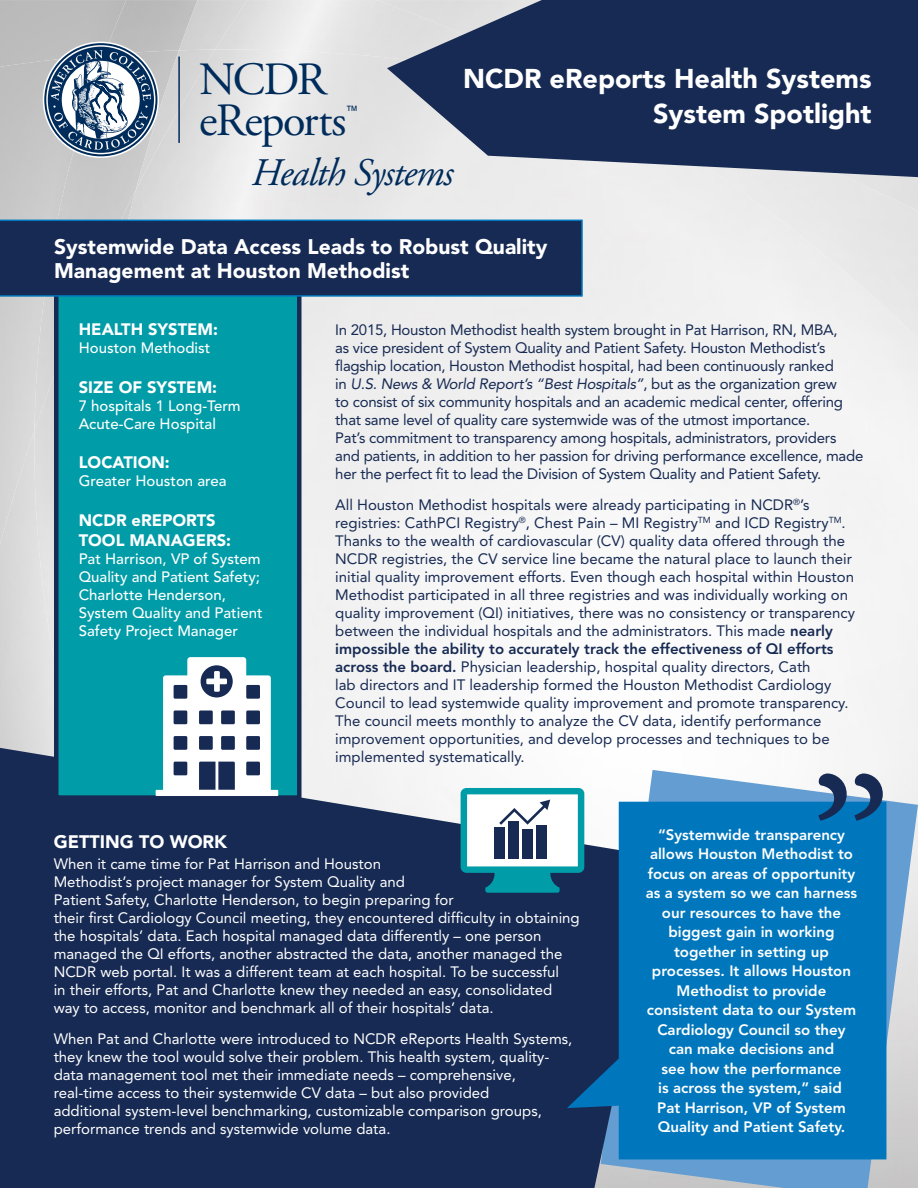
<style>
.page{position:relative;width:918px;height:1188px;background:#fff}
.page>*{position:absolute;margin:0;border:0;box-sizing:border-box;transform-origin:0 0}
.t1{font:202.8px "Minion Pro";color:#172a53}
.t2{font:46.2px/40.8px "Adobe Garamond Pro";letter-spacing:-.035em;color:#002c5b}
.t3{font:italic 39px "Adobe Garamond Pro";letter-spacing:-.025em;color:#002c5b}
.t4{font:900 27px/34.5px "Avenir";color:#fff;text-align:right}
.t5{font:900 21px/24px "Avenir";color:#fff}
.t6{font:900 18px "Avenir";color:#fff}
.t7{font:900 16.5px/19.5px "Avenir";color:#fff}
.t8{font:15px/18px "Avenir";color:#172a53}
.t9{font:15px/18px "Avenir";color:#fff}
.t10{font:800 15px/19.5px "Avenir";color:#fff;text-align:center}
.t11{font:500 15px/18px "Avenir";color:#fff}
.t12{font:12.9px "Arial";color:#002c5b}
.s1{font-style:italic}
.s2{font-weight:800}
</style>
<div class="page">
<div style="left:104px;top:0;width:75px;height:50px;background:#bbb"></div>
<img style="left:179px;top:0;width:36px;height:50px">
<img style="left:34px;top:50px;width:40px;height:140px">
<div style="left:0;top:431px;width:34px;height:317px;background:#d8d8d8"></div>
<img style="left:34px;top:190px;width:40px;height:558px">
<svg style="left:664px;top:770px;width:254px;height:418px"></svg>
<hr style="left:178px;top:57px;width:2px;height:86px;background:#002c5b">
<svg style="left:43px;top:42px;width:116px;height:116px"></svg>
<div style="left:44px;top:43px;width:113px;height:113px;border:2px solid #002c5b;border-radius:50%"></div>
<svg style="left:48px;top:47px;width:106px;height:106px"></svg>
<svg style="left:0;top:748px;width:664px;height:440px;background:#2a3c61"></svg>
<div style="left:56px;top:286px;width:243px;height:512px;background:#009ca7"></div>
<div style="left:54px;top:284px;width:248px;height:516px;border:4px solid #172a53"></div>
<svg style="left:387px;top:0;width:531px;height:177px;background:#3b4a6c"></svg>
<svg style="left:156px;top:657px;width:122px;height:139px"></svg>
<div style="left:0;top:220px;width:583px;height:77px;background:#172a53"></div>
<svg style="left:567px;top:802px;width:319px;height:357px;background:#066fb1"></svg>
<svg style="left:461px;top:788px;width:123px;height:105px"></svg>
<p class="t2" style="left:199px;top:61px;width:149px">NCDR eReports</p>
<p class="t12" style="left:345px;top:102px;width:14px">™</p>
<p class="t3" style="left:252px;top:149px;width:203px">Health Systems</p>
<p class="t4" style="left:463px;top:61px;width:410px">NCDR eReports Health Systems<br>System Spotlight</p>
<p class="t5" style="left:54px;top:234px;width:495px">Systemwide Data Access Leads to Robust Quality<br>Management at Houston Methodist</p>
<p class="t7" style="left:79px;top:319px;width:141px">HEALTH SYSTEM:</p>
<p class="t11" style="left:79px;top:339px;width:133px">Houston Methodist</p>
<p class="t7" style="left:79px;top:377px;width:140px">SIZE OF SYSTEM:</p>
<p class="t11" style="left:79px;top:397px;width:164px">7 hospitals 1 Long-Term<br>Acute-Care Hospital</p>
<p class="t7" style="left:79px;top:453px;width:93px">LOCATION:</p>
<p class="t11" style="left:79px;top:473px;width:149px">Greater Houston area</p>
<p class="t7" style="left:79px;top:511px;width:154px">NCDR eREPORTS<br>TOOL MANAGERS:</p>
<p class="t11" style="left:79px;top:550px;width:185px">Pat Harrison, VP of System<br>Quality and Patient Safety;<br>Charlotte Henderson,<br>System Quality and Patient<br>Safety Project Manager</p>
<p class="t8" style="left:335px;top:321px;width:530px">In 2015, Houston Methodist health system brought in Pat Harrison, RN, MBA,<br>as vice president of System Quality and Patient Safety. Houston Methodist’s flagship location, Houston Methodist hospital, had been continuously ranked<br>in <span class="s1">U.S. News &amp; World Report’s “Best Hospitals”</span>, but as the organization grew<br>to consist of six community hospitals and an academic medical center, offering that same level of quality care systemwide was of the utmost importance.<br>Pat’s commitment to transparency among hospitals, administrators, providers and patients, in addition to her passion for driving performance excellence, made her the perfect fit to lead the Division of System Quality and Patient Safety.</p>
<p class="t8" style="left:335px;top:496px;width:521px">All Houston Methodist hospitals were already participating in NCDR<sup>®</sup>’s registries: CathPCI Registry<sup>®</sup>, Chest Pain – MI Registry<sup>TM</sup> and ICD Registry<sup>TM</sup>.<br>Thanks to the wealth of cardiovascular (CV) quality data offered through the NCDR registries, the CV service line became the natural place to launch their initial quality improvement efforts. Even though each hospital within Houston Methodist participated in all three registries and was individually working on quality improvement (QI) initiatives, there was no consistency or transparency between the individual hospitals and the administrators. This made <span class="s2">nearly impossible the ability to accurately track the effectiveness of QI efforts across the board.</span> Physician leadership, hospital quality directors, Cath<br>lab directors and IT leadership formed the Houston Methodist Cardiology Council to lead systemwide quality improvement and promote transparency.<br>The council meets monthly to analyze the CV data, identify performance improvement opportunities, and develop processes and techniques to be implemented systematically.</p>
<p class="t12" style="left:345px;top:346px;width:14px">™</p>
<p class="t3" style="left:293px;top:390px;width:82px">States</p>
<p class="t1" style="left:810px;top:717px;width:83px">”</p>
<p class="t6" style="left:54px;top:830px;width:175px">GETTING TO WORK</p>
<p class="t9" style="left:54px;top:855px;width:528px">When it came time for Pat Harrison and Houston<br>Methodist’s project manager for System Quality and<br>Patient Safety, Charlotte Henderson, to begin preparing for<br>their first Cardiology Council meeting, they encountered difficulty in obtaining the hospitals’ data. Each hospital managed data differently – one person managed the QI efforts, another abstracted the data, another managed the NCDR web portal. It was a different team at each hospital. To be successful<br>in their efforts, Pat and Charlotte knew they needed an easy, consolidated way to access, monitor and benchmark all of their hospitals’ data.</p>
<p class="t9" style="left:54px;top:1030px;width:520px">When Pat and Charlotte were introduced to NCDR eReports Health Systems, they knew the tool would solve their problem. This health system, quality&shy;data management tool met their immediate needs – comprehensive, real-time access to their systemwide CV data – but also provided<br>additional system-level benchmarking, customizable comparison groups, performance trends and systemwide volume data.</p>
<p class="t10" style="left:646px;top:825px;width:213px">“Systemwide transparency allows Houston Methodist to focus on areas of opportunity as a system so we can harness our resources to have the biggest gain in working together in setting up processes. It allows Houston<br>Methodist to provide consistent data to our System<br>Cardiology Council so they can make decisions and<br>see how the performance<br>is across the system,” said<br>Pat Harrison, VP of System<br>Quality and Patient Safety.</p>
</div>
